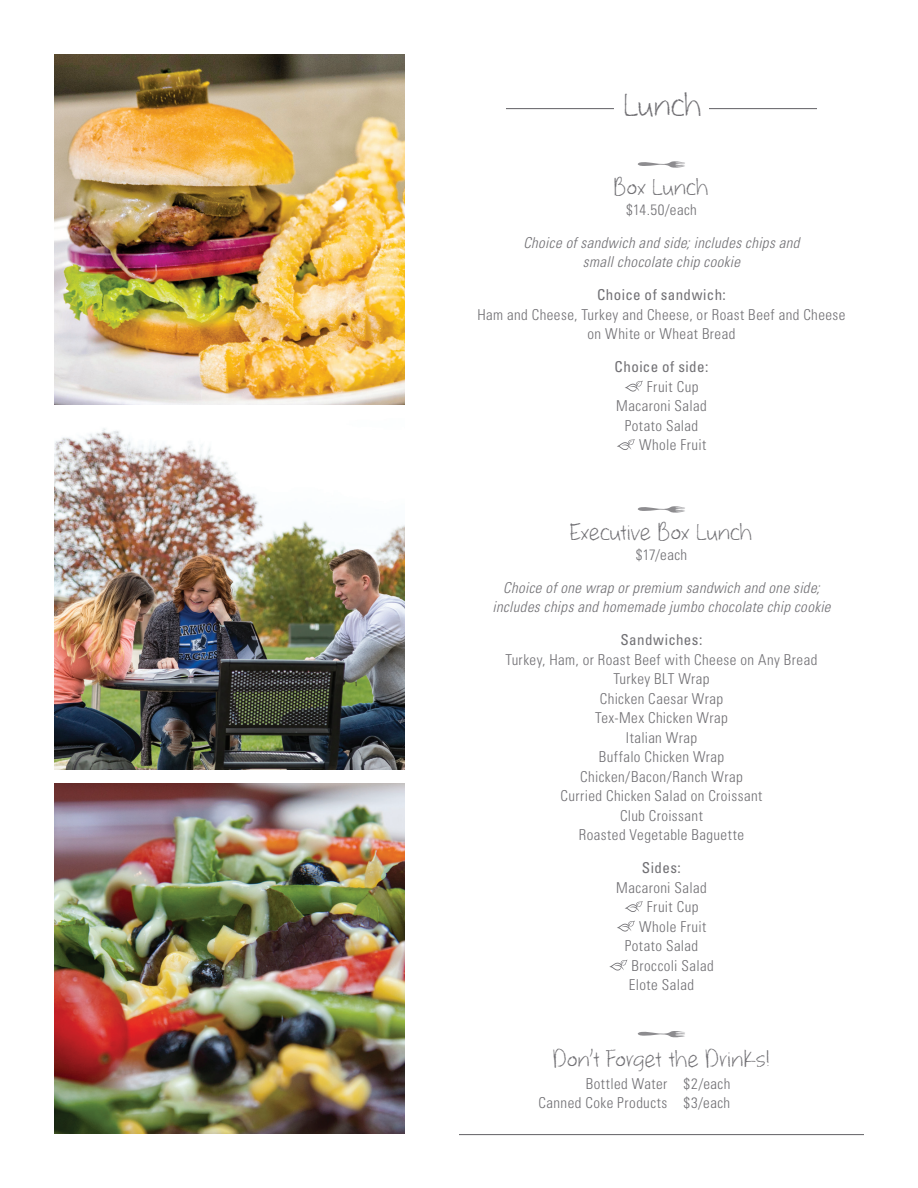
<style>
.page{position:relative;width:918px;height:1188px;background:#fff}
.page>*{position:absolute;margin:0;border:0;box-sizing:border-box;transform-origin:0 0}
.t1{font:42px "whateverittakes";letter-spacing:.02em;color:#717074}
.t2{font:30px "whateverittakes";letter-spacing:.02em;color:#717074}
.t3{font:300 condensed 15px/19.5px "Univers LT Std";letter-spacing:.025em;color:#717074;text-align:center}
.t4{font:italic 300 condensed 15px/19.5px "Univers LT Std";letter-spacing:.025em;color:#717074;text-align:center}
.t5{font:condensed 15px "Univers LT Std";letter-spacing:.03em;color:#717074}
</style>
<div class="page">
<hr style="left:709px;top:108px;width:108px;height:1px;background:#717074">
<hr style="left:506px;top:108px;width:108px;height:1px;background:#717074">
<img style="left:54px;top:428px;width:351px;height:342px">
<img style="left:54px;top:54px;width:351px;height:351px">
<img style="left:54px;top:783px;width:351px;height:351px">
<hr style="left:459px;top:1134px;width:405px;height:1px;background:#717074">
<svg style="left:625px;top:381px;width:18px;height:11px"></svg>
<svg style="left:617px;top:439px;width:18px;height:11px"></svg>
<svg style="left:625px;top:901px;width:18px;height:11px"></svg>
<svg style="left:617px;top:921px;width:18px;height:11px"></svg>
<svg style="left:609px;top:960px;width:19px;height:11px"></svg>
<svg style="left:638px;top:161px;width:47px;height:7px"></svg>
<svg style="left:638px;top:506px;width:47px;height:7px"></svg>
<svg style="left:638px;top:1031px;width:47px;height:7px"></svg>
<h1 class="t1" style="left:625px;top:81px;width:79px">Lunch</h1>
<h2 class="t2" style="left:614px;top:170px;width:96px">Box Lunch</h2>
<p class="t3" style="left:626px;top:200px;width:72px">$14.50/each</p>
<p class="t4" style="left:523px;top:233px;width:278px">Choice of sandwich and side; includes chips and small chocolate chip cookie</p>
<p class="t5" style="left:597px;top:285px;width:130px">Choice of sandwich:</p>
<p class="t3" style="left:477px;top:305px;width:370px">Ham and Cheese, Turkey and Cheese, or Roast Beef and Cheese on White or Wheat Bread</p>
<p class="t5" style="left:615px;top:357px;width:95px">Choice of side:</p>
<p class="t3" style="left:647px;top:377px;width:53px">Fruit Cup</p>
<p class="t3" style="left:616px;top:396px;width:92px">Macaroni Salad</p>
<p class="t3" style="left:625px;top:416px;width:75px">Potato Salad</p>
<p class="t3" style="left:639px;top:435px;width:69px">Whole Fruit</p>
<h2 class="t2" style="left:571px;top:515px;width:183px">Executive Box Lunch</h2>
<p class="t3" style="left:636px;top:545px;width:53px">$17/each</p>
<p class="t4" style="left:492px;top:578px;width:340px">Choice of one wrap or premium sandwich and one side; includes chips and homemade jumbo chocolate chip cookie</p>
<p class="t5" style="left:620px;top:630px;width:84px">Sandwiches:</p>
<p class="t3" style="left:506px;top:650px;width:313px">Turkey, Ham, or Roast Beef with Cheese on Any Bread<br>Turkey BLT Wrap<br>Chicken Caesar Wrap<br>Tex-Mex Chicken Wrap<br>Italian Wrap<br>Buffalo Chicken Wrap<br>Chicken/Bacon/Ranch Wrap<br>Curried Chicken Salad on Croissant<br>Club Croissant<br>Roasted Vegetable Baguette</p>
<p class="t5" style="left:642px;top:858px;width:40px">Sides:</p>
<p class="t3" style="left:616px;top:878px;width:92px">Macaroni Salad</p>
<p class="t3" style="left:647px;top:897px;width:53px">Fruit Cup</p>
<p class="t3" style="left:639px;top:917px;width:69px">Whole Fruit</p>
<p class="t3" style="left:625px;top:936px;width:75px">Potato Salad</p>
<p class="t3" style="left:632px;top:956px;width:84px">Broccoli Salad</p>
<p class="t3" style="left:629px;top:975px;width:67px">Elote Salad</p>
<h2 class="t2" style="left:554px;top:1041px;width:217px">Don’t Forget the Drinks!</h2>
<p class="t3" style="left:538px;top:1074px;width:130px;text-align:right">Bottled Water<br>Canned Coke Products</p>
<p class="t3" style="left:684px;top:1074px;width:48px;text-align:left">$2/each $3/each</p>
</div>
